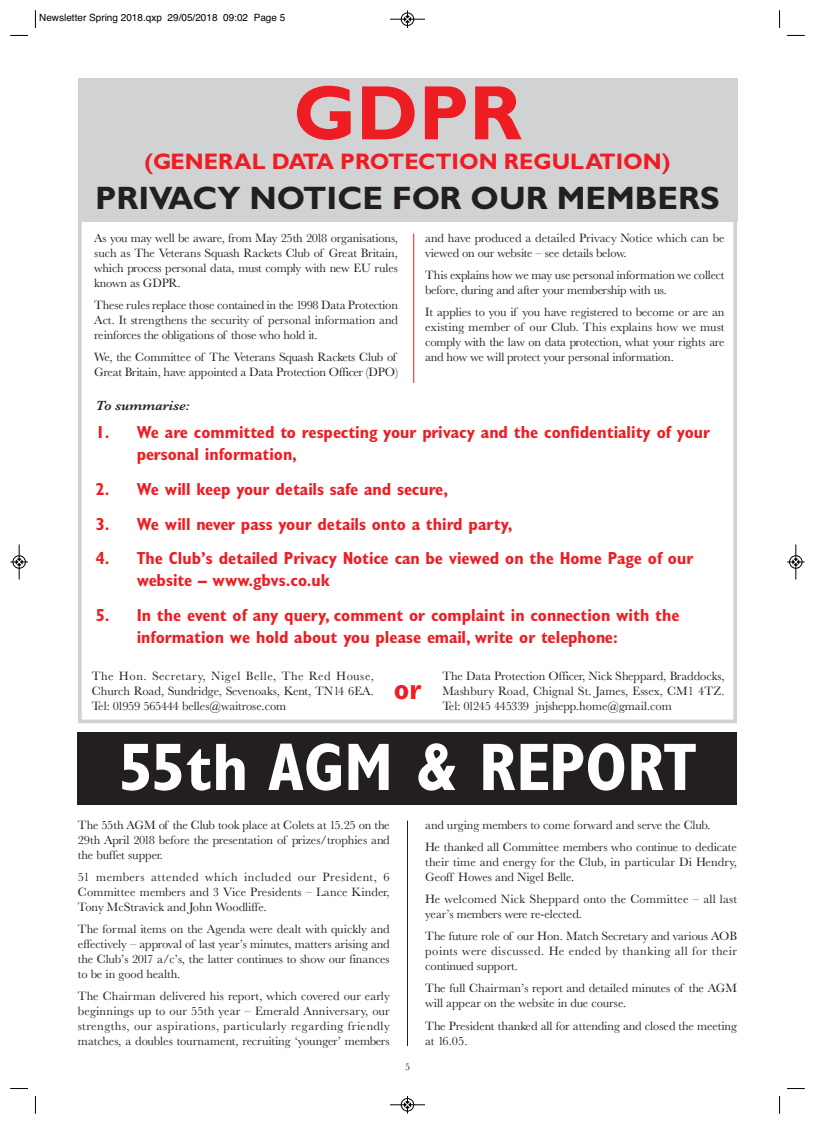
<style>
.page{position:relative;width:815px;height:1124px;background:#fff}
.page>*{position:absolute;margin:0;border:0;box-sizing:border-box;transform-origin:0 0}
.t1{font:700 77.5px "Gill Sans";color:#ee1d23}
.t2{font:700 condensed 67.5px "Gill Sans";color:#fff}
.t3{font:700 32.5px "Gill Sans";color:#231f20}
.t4{font:700 condensed 30px "Gill Sans";color:#ee1d23}
.t5{font:700 22.5px "Gill Sans";color:#ee1d23}
.t6{font:700 condensed 17.5px/22.1px "Gill Sans";color:#ee1d23}
.t7{font:italic 600 13.75px "Baskerville";color:#231f20}
.t8{font:12.5px/15px "Baskerville";letter-spacing:-.01em;color:#231f20;text-align:justify}
.t9{font:12.5px/15px "Baskerville";letter-spacing:.01em;color:#231f20}
.t10{font:10px "Helvetica";color:#000}
.t11{font:10px "Baskerville";color:#231f20}
</style>
<div class="page">
<div style="left:78px;top:78px;width:659px;height:143px;background:#d1d2d4"></div>
<hr style="left:407px;top:820px;width:1px;height:225px;background:#231f20">
<hr style="left:414px;top:233px;width:1px;height:150px;background:#ee1d23">
<div style="left:78px;top:732px;width:659px;height:72px;background:#231f20"></div>
<svg style="left:35px;top:10px;width:1px;height:18px"></svg>
<svg style="left:10px;top:35px;width:18px;height:1px"></svg>
<svg style="left:779px;top:10px;width:1px;height:18px"></svg>
<svg style="left:787px;top:35px;width:18px;height:1px"></svg>
<svg style="left:35px;top:1096px;width:1px;height:17px"></svg>
<svg style="left:10px;top:1088px;width:18px;height:1px"></svg>
<svg style="left:779px;top:1096px;width:1px;height:17px"></svg>
<svg style="left:787px;top:1088px;width:18px;height:1px"></svg>
<hr style="left:390px;top:19px;width:35px;height:1px;background:#000">
<div style="left:401px;top:13px;width:13px;height:13px;border:1px solid #000;border-radius:50%"></div>
<svg style="left:404px;top:10px;width:7px;height:18px"></svg>
<div style="left:401px;top:1097px;width:13px;height:14px;border:1px solid #fff;border-radius:50%"></div>
<hr style="left:390px;top:1104px;width:35px;height:1px;background:#000">
<div style="left:401px;top:1098px;width:13px;height:12px;border:1px solid #000;border-radius:50%"></div>
<svg style="left:404px;top:1096px;width:7px;height:17px"></svg>
<hr style="left:19px;top:544px;width:1px;height:35px;background:#000">
<div style="left:13px;top:555px;width:13px;height:13px;border:1px solid #000;border-radius:50%"></div>
<svg style="left:10px;top:558px;width:18px;height:7px"></svg>
<hr style="left:796px;top:544px;width:1px;height:35px;background:#000">
<div style="left:789px;top:555px;width:13px;height:13px;border:1px solid #000;border-radius:50%"></div>
<svg style="left:787px;top:558px;width:18px;height:7px"></svg>
<p class="t10" style="left:39px;top:14px;width:248px">Newsletter Spring 2018.qxp 29/05/2018 09:02 Page 5</p>
<h1 class="t1" style="left:293px;top:86px;width:230px">GDPR</h1>
<h3 class="t5" style="left:144px;top:154px;width:528px">(GENERAL DATA PROTECTION REGULATION)</h3>
<h3 class="t3" style="left:95px;top:187px;width:626px">PRIVACY NOTICE FOR OUR MEMBERS</h3>
<p class="t8" style="left:94px;top:232px;width:305px">As you may well be aware, from May 25th 2018 organisations, such as The Veterans Squash Rackets Club of Great Britain, which process personal data, must comply with new EU rules known as GDPR.</p>
<p class="t8" style="left:94px;top:299px;width:305px">These rules replace those contained in the 1998 Data Protection Act. It strengthens the security of personal information and reinforces the obligations of those who hold it.</p>
<p class="t8" style="left:94px;top:351px;width:305px">We, the Committee of The Veterans Squash Rackets Club of<br>Great Britain, have appointed a Data Protection Officer (DPO)</p>
<p class="t7" style="left:96px;top:400px;width:95px">To summarise:</p>
<h3 class="t6" style="left:137px;top:423px;width:575px;text-indent:-41px">1. We are committed to respecting your privacy and the confidentiality of your personal information,</h3>
<h3 class="t6" style="left:96px;top:480px;width:354px">2. We will keep your details safe and secure,</h3>
<h3 class="t6" style="left:96px;top:514px;width:418px">3. We will never pass your details onto a third party,</h3>
<h3 class="t6" style="left:137px;top:549px;width:558px;text-indent:-41px">4. The Club’s detailed Privacy Notice can be viewed on the Home Page of our website – www.gbvs.co.uk</h3>
<h3 class="t6" style="left:137px;top:605px;width:544px;text-indent:-41px">5. In the event of any query, comment or complaint in connection with the information we hold about you please email, write or telephone:</h3>
<p class="t8" style="left:425px;top:232px;width:301px">and have produced a detailed Privacy Notice which can be viewed on our website – see details below.</p>
<p class="t8" style="left:425px;top:269px;width:301px">This explains how we may use personal information we collect before, during and after your membership with us.</p>
<p class="t8" style="left:425px;top:306px;width:301px">It applies to you if you have registered to become or are an existing member of our Club. This explains how we must comply with the law on data protection, what your rights are and how we will protect your personal information.</p>
<p class="t8" style="left:92px;top:669px;width:284px">The Hon. Secretary, Nigel Belle, The Red House, Church Road, Sundridge, Sevenoaks, Kent, TN14 6EA.<br>Tel: 01959 565444 belles@waitrose.com</p>
<p class="t8" style="left:442px;top:669px;width:284px">The Data Protection Officer, Nick Sheppard, Braddocks, Mashbury Road, Chignal St. James, Essex, CM1 4TZ.<br>Tel: 01245 445339 jnjshepp.home@gmail.com</p>
<h2 class="t2" style="left:118px;top:743px;width:580px">55th AGM &amp; REPORT</h2>
<h3 class="t4" style="left:394px;top:678px;width:29px">or</h3>
<p class="t8" style="left:78px;top:818px;width:313px">The 55th AGM of the Club took place at Colets at 15.25 on the 29th April 2018 before the presentation of prizes/trophies and the buffet supper.</p>
<p class="t8" style="left:78px;top:870px;width:313px">51 members attended which included our President, 6<br>Committee members and 3 Vice Presidents – Lance Kinder, Tony McStravick and John Woodliffe.</p>
<p class="t8" style="left:78px;top:922px;width:313px">The formal items on the Agenda were dealt with quickly and effectively – approval of last year’s minutes, matters arising and the Club’s 2017 a/c’s, the latter continues to show our finances to be in good health.</p>
<p class="t8" style="left:78px;top:990px;width:313px">The Chairman delivered his report, which covered our early beginnings up to our 55th year – Emerald Anniversary, our strengths, our aspirations, particularly regarding friendly matches, a doubles tournament, recruiting ‘younger’ members</p>
<p class="t11" style="left:405px;top:1063px;width:6px">5</p>
<p class="t8" style="left:425px;top:815px;width:313px;line-height:22.1px">and urging members to come forward and serve the Club.<br>He thanked all Committee members who continue to dedicate</p>
<p class="t8" style="left:425px;top:855px;width:313px">their time and energy for the Club, in particular Di Hendry,<br>Geoff Howes and Nigel Belle.</p>
<p class="t9" style="left:425px;top:892px;width:313px">He welcomed Nick Sheppard onto the Committee – all last year’s members were re-elected.</p>
<p class="t8" style="left:425px;top:930px;width:313px">The future role of our Hon. Match Secretary and various AOB points were discussed. He ended by thanking all for their continued support.</p>
<p class="t8" style="left:425px;top:982px;width:313px">The full Chairman’s report and detailed minutes of the AGM will appear on the website in due course.</p>
<p class="t8" style="left:425px;top:1019px;width:313px">The President thanked all for attending and closed the meeting at 16.05.</p>
</div>
